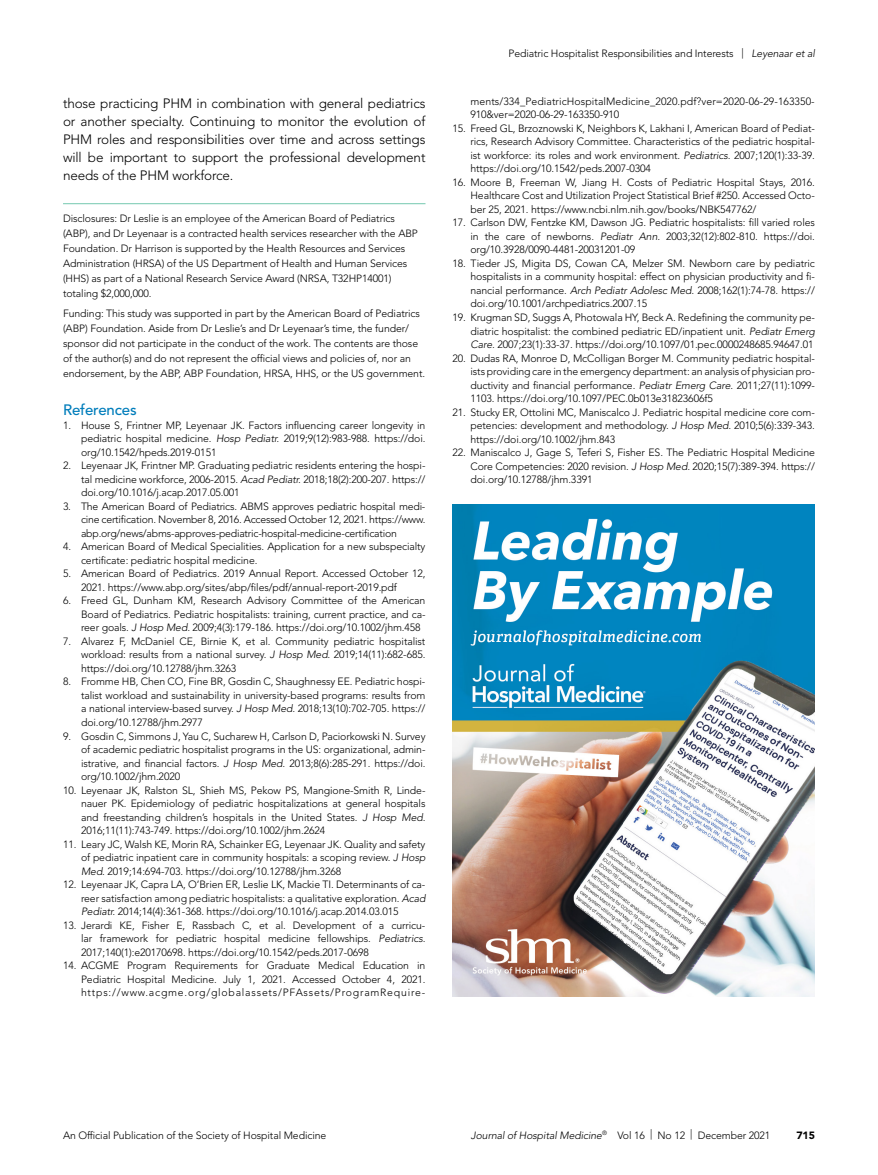
<style>
.page{position:relative;width:878px;height:1175px;background:#fff}
.page>*{position:absolute;margin:0;border:0;box-sizing:border-box;transform-origin:0 0}
.t1{font:500 15px "Avenir LT Std";letter-spacing:-.01em;color:#007dbb}
.t2{font:300 13.5px/18px "Avenir LT Std";letter-spacing:-.01em;color:#000;text-align:justify}
.t3{font:300 10.5px/13.5px "Avenir LT Std";letter-spacing:-.01em;color:#000;text-align:justify}
.t4{font:italic 300 10.5px "Avenir LT Std";letter-spacing:-.01em;color:#000}
.t5{font:900 10.5px "Avenir LT Std";color:#000}
.s1{font-style:italic}
.s2{font-style:normal}
</style>
<div class="page">
<hr style="left:63px;top:203px;width:362px;height:1px;background:#73c8af">
<img style="left:452px;top:504px;width:362px;height:492px">
<p class="t2" style="left:63px;top:94px;width:364px">those practicing PHM in combination with general pediatrics or another specialty. Continuing to monitor the evolution of PHM roles and responsibilities over time and across settings will be important to support the professional development needs of the PHM workforce.</p>
<p class="t3" style="left:63px;top:211px;width:356px;line-height:15px;text-align:left">Disclosures: Dr Leslie is an employee of the American Board of Pediatrics (ABP), and Dr Leyenaar is a contracted health services researcher with the ABP Foundation. Dr Harrison is supported by the Health Resources and Services Administration (HRSA) of the US Department of Health and Human Services (HHS) as part of a National Research Service Award (NRSA, T32HP14001) totaling $2,000,000.</p>
<p class="t3" style="left:63px;top:305px;width:363px;line-height:15px;text-align:left">Funding: This study was supported in part by the American Board of Pediatrics (ABP) Foundation. Aside from Dr Leslie’s and Dr Leyenaar’s time, the funder/ sponsor did not participate in the conduct of the work. The contents are those of the author(s) and do not represent the official views and policies of, nor an endorsement, by the ABP, ABP Foundation, HRSA, HHS, or the US government.</p>
<h1 class="t1" style="left:63px;top:401px;width:75px">References</h1>
<p class="t3" style="left:81px;top:418px;width:346px;text-indent:-18px">1. House S, Frintner MP, Leyenaar JK. Factors influencing career longevity in pediatric hospital medicine. <span class="s1">Hosp Pediatr.</span> 2019;9(12):983-988. https://doi. org/10.1542/hpeds.2019-0151</p>
<p class="t3" style="left:81px;top:459px;width:346px;text-indent:-18px">2. Leyenaar JK, Frintner MP. Graduating pediatric residents entering the hospi&shy;tal medicine workforce, 2006-2015. <span class="s1">Acad Pediatr.</span> 2018;18(2):200-207. https:// doi.org/10.1016/j.acap.2017.05.001</p>
<p class="t3" style="left:81px;top:499px;width:346px;text-indent:-18px">3. The American Board of Pediatrics. ABMS approves pediatric hospital medi&shy;cine certification. November 8, 2016. Accessed October 12, 2021. https://www. abp.org/news/abms-approves-pediatric-hospital-medicine-certification</p>
<p class="t3" style="left:81px;top:540px;width:346px;text-indent:-18px">4. American Board of Medical Specialities. Application for a new subspecialty certificate: pediatric hospital medicine.</p>
<p class="t3" style="left:81px;top:567px;width:346px;text-indent:-18px">5. American Board of Pediatrics. 2019 Annual Report. Accessed October 12,<br>2021. https://www.abp.org/sites/abp/files/pdf/annual-report-2019.pdf</p>
<p class="t3" style="left:81px;top:594px;width:346px;text-indent:-18px">6. Freed GL, Dunham KM, Research Advisory Committee of the American Board of Pediatrics. Pediatric hospitalists: training, current practice, and ca&shy;reer goals. <span class="s1">J Hosp Med.</span> 2009;4(3):179-186. https://doi.org/10.1002/jhm.458</p>
<p class="t3" style="left:81px;top:634px;width:346px;text-indent:-18px">7. Alvarez F, McDaniel CE, Birnie K, et al. Community pediatric hospitalist workload: results from a national survey. <span class="s1">J Hosp Med.</span> 2019;14(11):682-685. https://doi.org/10.12788/jhm.3263</p>
<p class="t3" style="left:81px;top:675px;width:346px;text-indent:-18px">8. Fromme HB, Chen CO, Fine BR, Gosdin C, Shaughnessy EE. Pediatric hospi&shy;talist workload and sustainability in university-based programs: results from a national interview-based survey. <span class="s1">J Hosp Med.</span> 2018;13(10):702-705. https:// doi.org/10.12788/jhm.2977</p>
<p class="t3" style="left:81px;top:729px;width:346px;text-indent:-18px">9. Gosdin C, Simmons J, Yau C, Sucharew H, Carlson D, Paciorkowski N. Survey of academic pediatric hospitalist programs in the US: organizational, admin&shy;istrative, and financial factors. <span class="s1">J Hosp Med.</span> 2013;8(6):285-291. https://doi. org/10.1002/jhm.2020</p>
<p class="t3" style="left:81px;top:783px;width:346px;text-indent:-18px">10. Leyenaar JK, Ralston SL, Shieh MS, Pekow PS, Mangione-Smith R, Linde&shy;nauer PK. Epidemiology of pediatric hospitalizations at general hospitals and freestanding children’s hospitals in the United States. <span class="s1">J Hosp Med.<br></span>2016;11(11):743-749. https://doi.org/10.1002/jhm.2624</p>
<p class="t3" style="left:81px;top:837px;width:346px;text-indent:-18px">11. Leary JC, Walsh KE, Morin RA, Schainker EG, Leyenaar JK. Quality and safety of pediatric inpatient care in community hospitals: a scoping review. <span class="s1">J Hosp Med.</span> 2019;14:694-703. https://doi.org/10.12788/jhm.3268</p>
<p class="t3" style="left:81px;top:877px;width:346px;text-indent:-18px">12. Leyenaar JK, Capra LA, O’Brien ER, Leslie LK, Mackie TI. Determinants of ca&shy;reer satisfaction among pediatric hospitalists: a qualitative exploration. <span class="s1">Acad Pediatr.</span> 2014;14(4):361-368. https://doi.org/10.1016/j.acap.2014.03.015</p>
<p class="t3" style="left:81px;top:918px;width:346px;text-indent:-18px">13. Jerardi KE, Fisher E, Rassbach C, et al. Development of a curricu&shy;lar framework for pediatric hospital medicine fellowships. <span class="s1">Pediatrics.<br></span>2017;140(1):e20170698. https://doi.org/10.1542/peds.2017-0698</p>
<p class="t3" style="left:81px;top:958px;width:346px;text-indent:-18px">14. ACGME Program Requirements for Graduate Medical Education in Pediatric Hospital Medicine. July 1, 2021. Accessed October 4, 2021. https://www.acgme.org/globalassets/PFAssets/ProgramRequire-</p>
<p class="t3" style="left:508px;top:47px;width:308px">Pediatric Hospitalist Responsibilities and Interests | <span class="s1">Leyenaar et al</span></p>
<p class="t3" style="left:470px;top:94px;width:346px">ments/334_PediatricHospitalMedicine_2020.pdf?ver=2020-06-29-163350-<br>910&amp;ver=2020-06-29-163350-910</p>
<p class="t3" style="left:470px;top:121px;width:346px;text-indent:-18px">15. Freed GL, Brzoznowski K, Neighbors K, Lakhani I, American Board of Pediat&shy;rics, Research Advisory Committee. Characteristics of the pediatric hospital&shy;ist workforce: its roles and work environment. <span class="s1">Pediatrics.</span> 2007;120(1):33-39. https://doi.org/10.1542/peds.2007-0304</p>
<p class="t3" style="left:470px;top:176px;width:346px;text-indent:-18px">16. Moore B, Freeman W, Jiang H. Costs of Pediatric Hospital Stays, 2016.<br>Healthcare Cost and Utilization Project Statistical Brief #250. Accessed Octo&shy;ber 25, 2021. https://www.ncbi.nlm.nih.gov/books/NBK547762/</p>
<p class="t3" style="left:470px;top:216px;width:346px;text-indent:-18px">17. Carlson DW, Fentzke KM, Dawson JG. Pediatric hospitalists: fill varied roles in the care of newborns. <span class="s1">Pediatr Ann.</span> 2003;32(12):802-810. https://doi. org/10.3928/0090-4481-20031201-09</p>
<p class="t3" style="left:470px;top:257px;width:346px;text-indent:-18px">18. Tieder JS, Migita DS, Cowan CA, Melzer SM. Newborn care by pediatric hospitalists in a community hospital: effect on physician productivity and fi&shy;nancial performance. <span class="s1">Arch Pediatr Adolesc Med.</span> 2008;162(1):74-78. https:// doi.org/10.1001/archpediatrics.2007.15</p>
<p class="t3" style="left:470px;top:311px;width:346px;text-indent:-18px">19. Krugman SD, Suggs A, Photowala HY, Beck A. Redefining the community pe&shy;diatric hospitalist: the combined pediatric ED/inpatient unit. <span class="s1">Pediatr Emerg Care.</span> 2007;23(1):33-37. https://doi.org/10.1097/01.pec.0000248685.94647.01</p>
<p class="t3" style="left:470px;top:351px;width:346px;text-indent:-18px">20. Dudas RA, Monroe D, McColligan Borger M. Community pediatric hospital&shy;ists providing care in the emergency department: an analysis of physician pro&shy;ductivity and financial performance. <span class="s1">Pediatr Emerg Care</span>. 2011;27(11):1099- 1103. https://doi.org/10.1097/PEC.0b013e31823606f5</p>
<p class="t3" style="left:470px;top:405px;width:346px;text-indent:-18px">21. Stucky ER, Ottolini MC, Maniscalco J. Pediatric hospital medicine core com&shy;petencies: development and methodology. <span class="s1">J Hosp Med.</span> 2010;5(6):339-343. https://doi.org/10.1002/jhm.843</p>
<p class="t3" style="left:470px;top:446px;width:346px;text-indent:-18px">22. Maniscalco J, Gage S, Teferi S, Fisher ES. The Pediatric Hospital Medicine Core Competencies: 2020 revision. <span class="s1">J Hosp Med.</span> 2020;15(7):389-394. https:// doi.org/10.12788/jhm.3391</p>
<p class="t3" style="left:63px;top:1128px;width:265px">An Official Publication of the Society of Hospital Medicine</p>
<p class="t4" style="left:471px;top:1129px;width:301px">Journal of Hospital Medicine<sup>®</sup> <span class="s2">Vol 16 | No 12 | December 2021</span></p>
<p class="t5" style="left:796px;top:1128px;width:20px">715</p>
</div>
